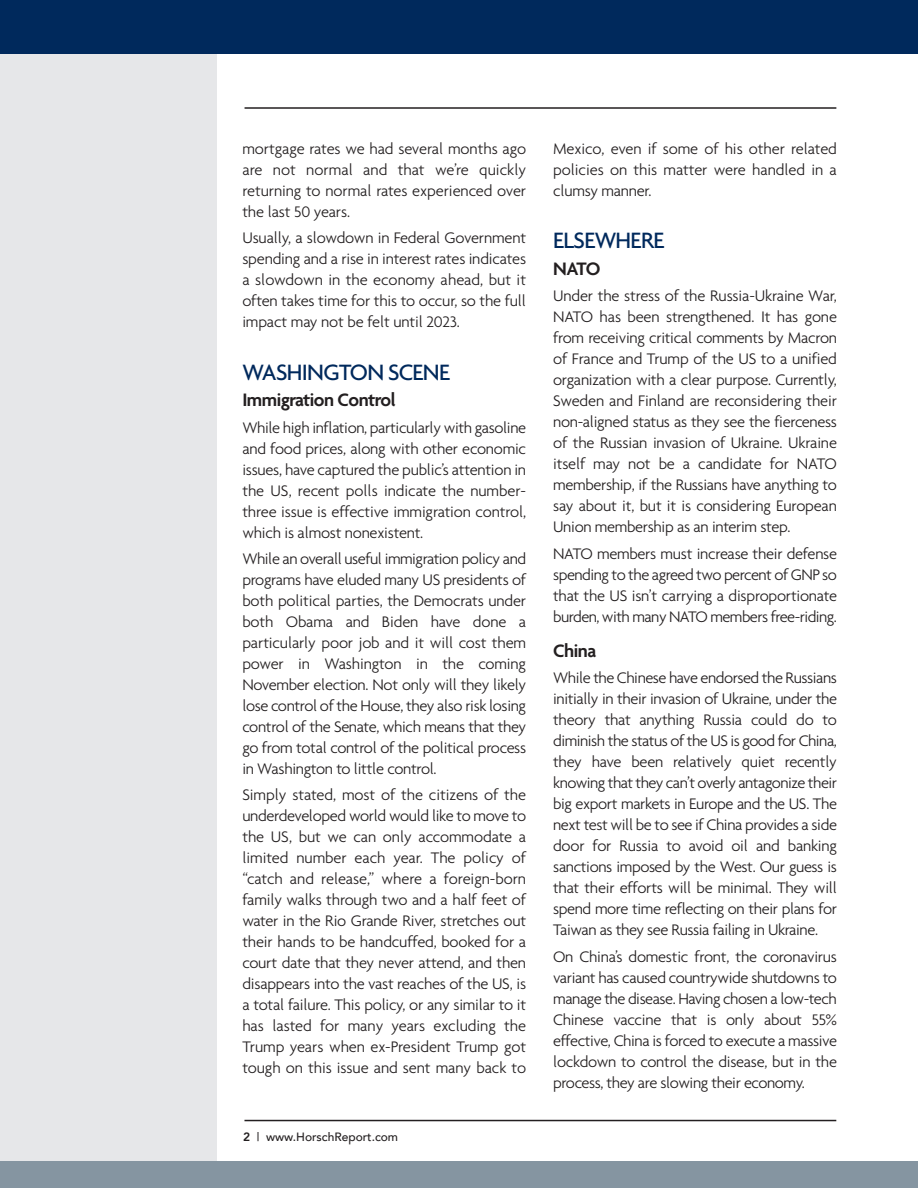
<style>
.page{position:relative;width:918px;height:1188px;background:#fff}
.page>*{position:absolute;margin:0;border:0;box-sizing:border-box;transform-origin:0 0}
.t1{font:500 24px "Agenda";letter-spacing:-.03em;color:#00295c}
.t2{font:600 19.5px "Agenda";letter-spacing:-.025em;color:#231f20}
.t3{font:300 16.5px/21px "Agenda";letter-spacing:-.015em;color:#231f20;text-align:justify}
.t4{font:500 12px "Avenir";color:#231f20}
.s1{font-weight:800}
</style>
<div class="page">
<div style="left:0;top:20px;width:216px;height:1168px;background:#e6e7e9"></div>
<div style="left:0;top:0;width:918px;height:54px;background:#00295c"></div>
<div style="left:0;top:1161px;width:918px;height:27px;background:#8595a1"></div>
<hr style="left:244px;top:1120px;width:592px;height:1px;background:#231f20">
<hr style="left:245px;top:107px;width:591px;height:2px;background:#231f20">
<p class="t3" style="left:242px;top:139px;width:285px">mortgage rates we had several months ago are not normal and that we’re quickly returning to normal rates experienced over the last 50 years.</p>
<p class="t3" style="left:242px;top:228px;width:285px">Usually, a slowdown in Federal Government spending and a rise in interest rates indicates a slowdown in the economy ahead, but it often takes time for this to occur, so the full impact may not be felt until 2023.</p>
<p class="t1" style="left:242px;top:362px;width:209px">WASHINGTON SCENE</p>
<p class="t2" style="left:242px;top:392px;width:155px">Immigration Control</p>
<p class="t3" style="left:242px;top:418px;width:285px">While high inflation, particularly with gasoline and food prices, along with other economic issues, have captured the public’s attention in the US, recent polls indicate the number&shy;three issue is effective immigration control, which is almost nonexistent.</p>
<p class="t3" style="left:242px;top:549px;width:285px">While an overall useful immigration policy and programs have eluded many US presidents of both political parties, the Democrats under both Obama and Biden have done a particularly poor job and it will cost them power in Washington in the coming November election. Not only will they likely lose control of the House, they also risk losing control of the Senate, which means that they go from total control of the political process in Washington to little control.</p>
<p class="t3" style="left:242px;top:786px;width:285px">Simply stated, most of the citizens of the underdeveloped world would like to move to the US, but we can only accommodate a limited number each year. The policy of “catch and release,” where a foreign-born family walks through two and a half feet of water in the Rio Grande River, stretches out their hands to be handcuffed, booked for a court date that they never attend, and then disappears into the vast reaches of the US, is a total failure. This policy, or any similar to it has lasted for many years excluding the Trump years when ex-President Trump got tough on this issue and sent many back to</p>
<p class="t4" style="left:243px;top:1129px;width:157px"><span class="s1">2</span> | www.HorschReport.com</p>
<p class="t3" style="left:553px;top:139px;width:285px">Mexico, even if some of his other related policies on this matter were handled in a clumsy manner.</p>
<p class="t1" style="left:553px;top:231px;width:113px">ELSEWHERE</p>
<p class="t2" style="left:553px;top:261px;width:49px">NATO</p>
<p class="t3" style="left:553px;top:287px;width:285px">Under the stress of the Russia-Ukraine War, NATO has been strengthened. It has gone from receiving critical comments by Macron of France and Trump of the US to a unified organization with a clear purpose. Currently, Sweden and Finland are reconsidering their non-aligned status as they see the fierceness of the Russian invasion of Ukraine. Ukraine itself may not be a candidate for NATO membership, if the Russians have anything to say about it, but it is considering European Union membership as an interim step.</p>
<p class="t3" style="left:553px;top:544px;width:285px">NATO members must increase their defense spending to the agreed two percent of GNP so that the US isn’t carrying a disproportionate burden, with many NATO members free-riding.</p>
<p class="t2" style="left:553px;top:643px;width:45px">China</p>
<p class="t3" style="left:553px;top:669px;width:285px">While the Chinese have endorsed the Russians initially in their invasion of Ukraine, under the theory that anything Russia could do to diminish the status of the US is good for China, they have been relatively quiet recently knowing that they can’t overly antagonize their big export markets in Europe and the US. The next test will be to see if China provides a side door for Russia to avoid oil and banking sanctions imposed by the West. Our guess is that their efforts will be minimal. They will spend more time reflecting on their plans for Taiwan as they see Russia failing in Ukraine.</p>
<p class="t3" style="left:553px;top:947px;width:285px">On China’s domestic front, the coronavirus variant has caused countrywide shutdowns to manage the disease. Having chosen a low-tech Chinese vaccine that is only about 55% effective, China is forced to execute a massive lockdown to control the disease, but in the process, they are slowing their economy.</p>
</div>
